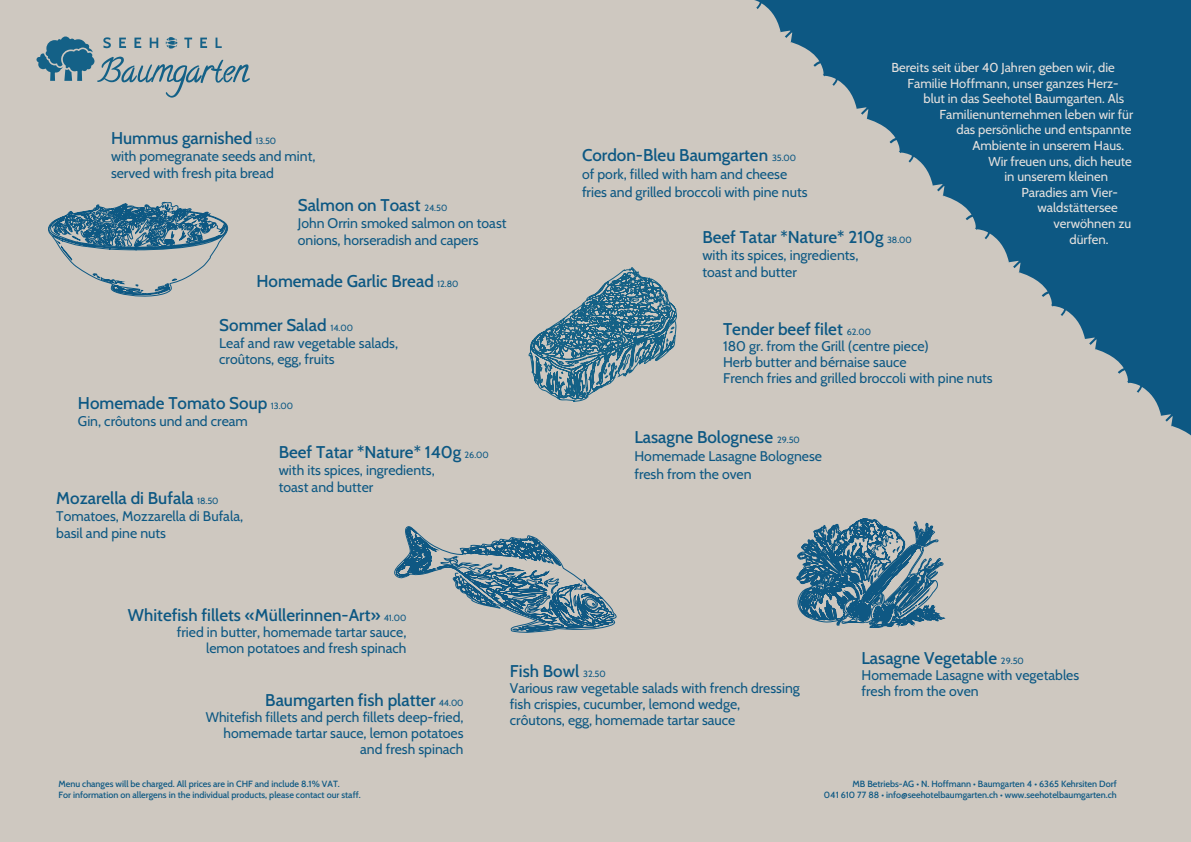
<style>
.page{position:relative;width:1191px;height:842px;background:#cec8c0}
.page>*{position:absolute;margin:0;border:0;box-sizing:border-box;transform-origin:0 0}
.t1{font:17px "Cabin";color:#0d5883}
.t2{font:14px/16px "Cabin";color:#0d5883}
.t3{font:13px "Cabin";color:#e5e1de}
.t4{font:9px/10.8px "Cabin";color:#0d5883}
.s1{font-size:9px}
</style>
<div class="page">
<svg style="left:36px;top:37px;width:214px;height:61px"></svg>
<svg style="left:754px;top:0;width:437px;height:436px"></svg>
<svg style="left:528px;top:267px;width:149px;height:135px"></svg>
<svg style="left:48px;top:201px;width:181px;height:96px"></svg>
<svg style="left:796px;top:518px;width:149px;height:110px"></svg>
<svg style="left:394px;top:526px;width:223px;height:107px"></svg>
<p class="t1" style="left:111px;top:125px;width:167px">Hummus garnished <span class="s1">13.50</span></p>
<p class="t2" style="left:111px;top:147px;width:206px;line-height:16.8px">with pomegranate seeds and mint, served with fresh pita bread</p>
<p class="t1" style="left:298px;top:192px;width:151px">Salmon on Toast <span class="s1">24.50</span></p>
<p class="t2" style="left:298px;top:214px;width:210px;line-height:16.8px">John Orrin smoked salmon on toast onions, horseradish and capers</p>
<p class="t1" style="left:256px;top:268px;width:203px">Homemade Garlic Bread <span class="s1">12.80</span></p>
<p class="t1" style="left:219px;top:311px;width:135px">Sommer Salad <span class="s1">14.00</span></p>
<p class="t2" style="left:219px;top:333px;width:180px;line-height:16.8px">Leaf and raw vegetable salads, croûtons, egg, fruits</p>
<p class="t1" style="left:78px;top:390px;width:217px">Homemade Tomato Soup <span class="s1">13.00</span></p>
<p class="t2" style="left:78px;top:412px;width:171px">Gin, crôutons und and cream</p>
<p class="t1" style="left:279px;top:439px;width:211px">Beef Tatar *Nature* 140g <span class="s1">26.00</span></p>
<p class="t2" style="left:279px;top:461px;width:157px;line-height:16.8px">with its spices, ingredients, toast and butter</p>
<p class="t1" style="left:56px;top:485px;width:164px">Mozarella di Bufala <span class="s1">18.50</span></p>
<p class="t2" style="left:56px;top:506px;width:188px;line-height:16.8px">Tomatoes, Mozzarella di Bufala, basil and pine nuts</p>
<p class="t3" style="left:891px;top:57px;width:225px">Bereits seit über 40 Jahren geben wir, die</p>
<p class="t3" style="left:907px;top:73px;width:213px">Familie Hoffmann, unser ganzes Herz-</p>
<p class="t3" style="left:923px;top:88px;width:202px">blut in das Seehotel Baumgarten. Als</p>
<p class="t3" style="left:939px;top:104px;width:195px">Familienunternehmen leben wir für</p>
<p class="t3" style="left:956px;top:120px;width:176px">das persönliche und entspannte</p>
<p class="t3" style="left:972px;top:135px;width:153px">Ambiente in unserem Haus.</p>
<p class="t3" style="left:988px;top:151px;width:145px">Wir freuen uns, dich heute</p>
<p class="t3" style="left:1004px;top:166px;width:105px">in unserem kleinen</p>
<p class="t3" style="left:1021px;top:182px;width:98px">Paradies am Vier-</p>
<p class="t3" style="left:1037px;top:198px;width:82px">waldstättersee</p>
<p class="t3" style="left:1053px;top:213px;width:79px">verwöhnen zu</p>
<p class="t3" style="left:1069px;top:229px;width:41px">dürfen.</p>
<p class="t1" style="left:582px;top:142px;width:216px">Cordon-Bleu Baumgarten <span class="s1">35.00</span></p>
<p class="t2" style="left:582px;top:165px;width:227px;line-height:18px">of pork, filled with ham and cheese fries and grilled broccoli with pine nuts</p>
<p class="t1" style="left:702px;top:224px;width:211px">Beef Tatar *Nature* 210g <span class="s1">38.00</span></p>
<p class="t2" style="left:702px;top:246px;width:157px;line-height:16.8px">with its spices, ingredients, toast and butter</p>
<p class="t1" style="left:723px;top:316px;width:149px">Tender beef filet <span class="s1">62.00</span></p>
<p class="t2" style="left:723px;top:337px;width:271px">180 gr. from the Grill (centre piece)<br>Herb butter and bérnaise sauce<br>French fries and grilled broccoli with pine nuts</p>
<p class="t1" style="left:634px;top:424px;width:167px">Lasagne Bolognese <span class="s1">29.50</span></p>
<p class="t2" style="left:634px;top:447px;width:189px;line-height:18px">Homemade Lasagne Bolognese fresh from the oven</p>
<p class="t1" style="left:128px;top:601px;width:280px">Whitefish fillets «Müllerinnen-Art» <span class="s1">41.00</span></p>
<p class="t2" style="left:177px;top:623px;width:231px;text-align:right">fried in butter, homemade tartar sauce, lemon potatoes and fresh spinach</p>
<p class="t1" style="left:265px;top:687px;width:200px">Baumgarten fish platter <span class="s1">44.00</span></p>
<p class="t2" style="left:206px;top:708px;width:259px;text-align:right">Whitefish fillets and perch fillets deep-fried, homemade tartar sauce, lemon potatoes and fresh spinach</p>
<p class="t1" style="left:510px;top:657px;width:97px">Fish Bowl <span class="s1">32.50</span></p>
<p class="t2" style="left:510px;top:679px;width:291px">Various raw vegetable salads with french dressing fish crispies, cucumber, lemond wedge,<br>crôutons, egg, homemade tartar sauce</p>
<p class="t1" style="left:861px;top:644px;width:164px">Lasagne Vegetable <span class="s1">29.50</span></p>
<p class="t2" style="left:861px;top:666px;width:219px">Homemade Lasagne with vegetables fresh from the oven</p>
<p class="t4" style="left:58px;top:778px;width:304px">Menu changes will be charged. All prices are in CHF and include 8.1% VAT.<br>For information on allergens in the individual products, please contact our staff.</p>
<p class="t4" style="left:824px;top:778px;width:294px;text-align:right">MB Betriebs-AG • N. Hoffmann • Baumgarten 4 • 6365 Kehrsiten Dorf<br>041 610 77 88 • info@seehotelbaumgarten.ch • www.seehotelbaumgarten.ch</p>
</div>
